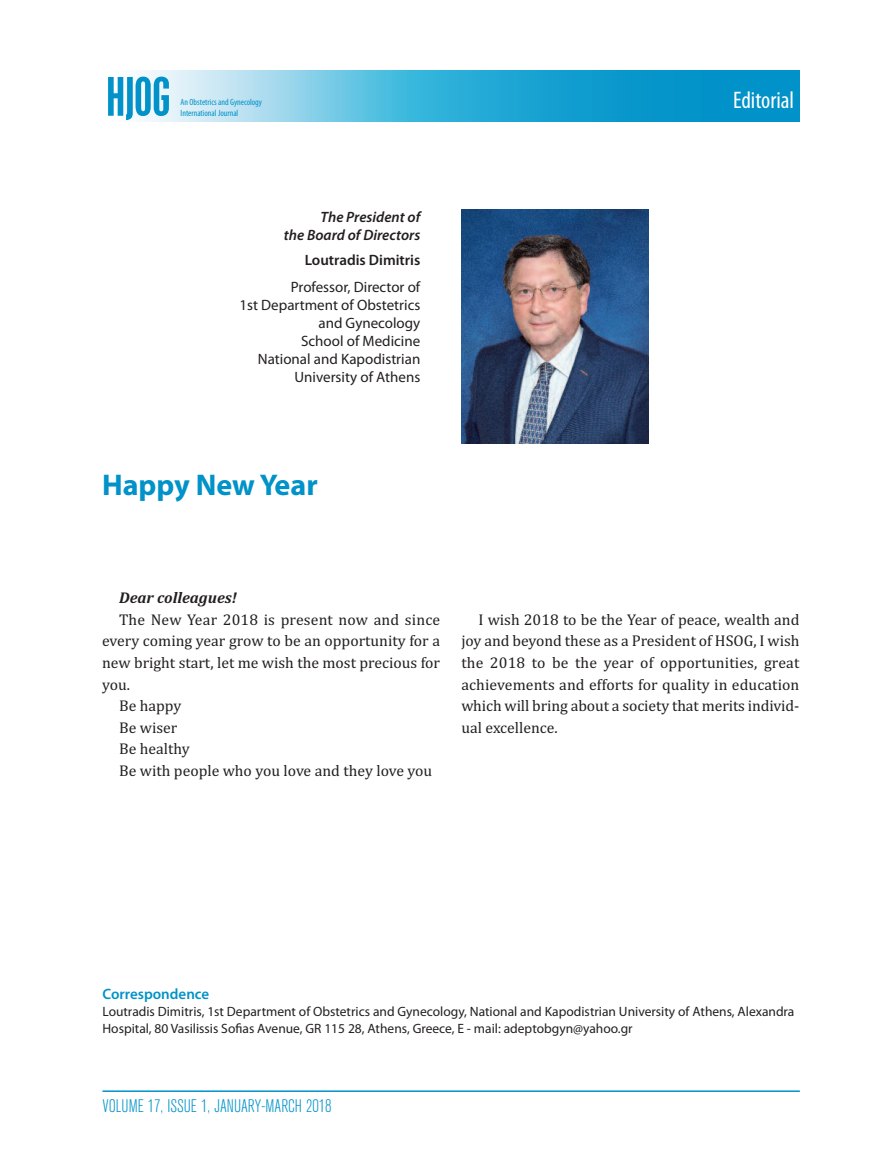
<style>
.page{position:relative;width:893px;height:1170px;background:#fff}
.page>*{position:absolute;margin:0;border:0;box-sizing:border-box;transform-origin:0 0}
.t1{font:55.5px "Cf Eteocles Gr";color:#0092c8}
.t2{font:700 30px "Myriad Pro";color:#0092c8}
.t3{font:condensed 24px "Myriad Pro";color:#fff}
.t4{font:300 condensed 18px "PF Akzidenz";color:#0092c8}
.t5{font:15.75px/21.6px "Cambria";color:#231f20;text-align:justify}
.t6{font:italic 700 15.75px "Cambria";color:#231f20}
.t7{font:15px/18px "Myriad Pro";color:#231f20;text-align:right}
.t8{font:italic 600 15px/18px "Myriad Pro";color:#231f20;text-align:right}
.t9{font:600 15px "Myriad Pro";color:#231f20}
.t10{font:600 15px "Myriad Pro";color:#0092c8}
.t11{font:13.5px/16.2px "Myriad Pro";color:#231f20}
.t12{font:condensed 9px/10.8px "Myriad Pro";color:#0092c8}
</style>
<div class="page">
<hr style="left:102px;top:1090px;width:698px;height:1px;background:#0092c8">
<svg style="left:138px;top:70px;width:661px;height:51px;background:#4cb6db"></svg>
<img style="left:461px;top:209px;width:188px;height:234px">
<h1 class="t1" style="left:107px;top:70px;width:65px">HJOG</h1>
<p class="t12" style="left:181px;top:97px;width:83px">An Obstetrics and Gynecology<br>International Journal</p>
<h3 class="t3" style="left:733px;top:91px;width:62px">Editorial</h3>
<p class="t8" style="left:284px;top:209px;width:138px">The President of<br>the Board of Directors</p>
<p class="t9" style="left:305px;top:254px;width:117px">Loutradis Dimitris</p>
<p class="t7" style="left:239px;top:279px;width:182px">Professor, Director of<br>1st Department of Obstetrics and Gynecology<br>School of Medicine<br>National and Kapodistrian<br>University of Athens</p>
<h2 class="t2" style="left:102px;top:473px;width:217px">Happy New Year</h2>
<p class="t6" style="left:119px;top:588px;width:119px">Dear colleagues!</p>
<p class="t5" style="left:119px;top:608px;width:323px">The New Year 2018 is present now and since</p>
<p class="t5" style="left:102px;top:630px;width:340px">every coming year grow to be an opportunity for a</p>
<p class="t5" style="left:102px;top:651px;width:340px">new bright start, let me wish the most precious for</p>
<p class="t5" style="left:102px;top:673px;width:29px">you.</p>
<p class="t5" style="left:119px;top:695px;width:64px">Be happy</p>
<p class="t5" style="left:119px;top:716px;width:60px">Be wiser</p>
<p class="t5" style="left:119px;top:738px;width:72px">Be healthy</p>
<p class="t5" style="left:119px;top:759px;width:315px">Be with people who you love and they love you</p>
<p class="t5" style="left:461px;top:608px;width:340px;text-indent:17px">I wish 2018 to be the Year of peace, wealth and joy and beyond these as a President of HSOG, I wish the 2018 to be the year of opportunities, great achievements and efforts for quality in education which will bring about a society that merits individ&shy;ual excellence.</p>
<p class="t10" style="left:102px;top:988px;width:108px">Correspondence</p>
<p class="t11" style="left:102px;top:1004px;width:693px">Loutradis Dimitris, 1st Department of Obstetrics and Gynecology, National and Kapodistrian University of Athens, Alexandra<br>Hospital, 80 Vasilissis Sofias Avenue, GR 115 28, Athens, Greece, E - mail: adeptobgyn@yahoo.gr</p>
<p class="t4" style="left:102px;top:1096px;width:231px">VOLUME 17, ISSUE 1, JANUARY-MARCH 2018</p>
</div>
